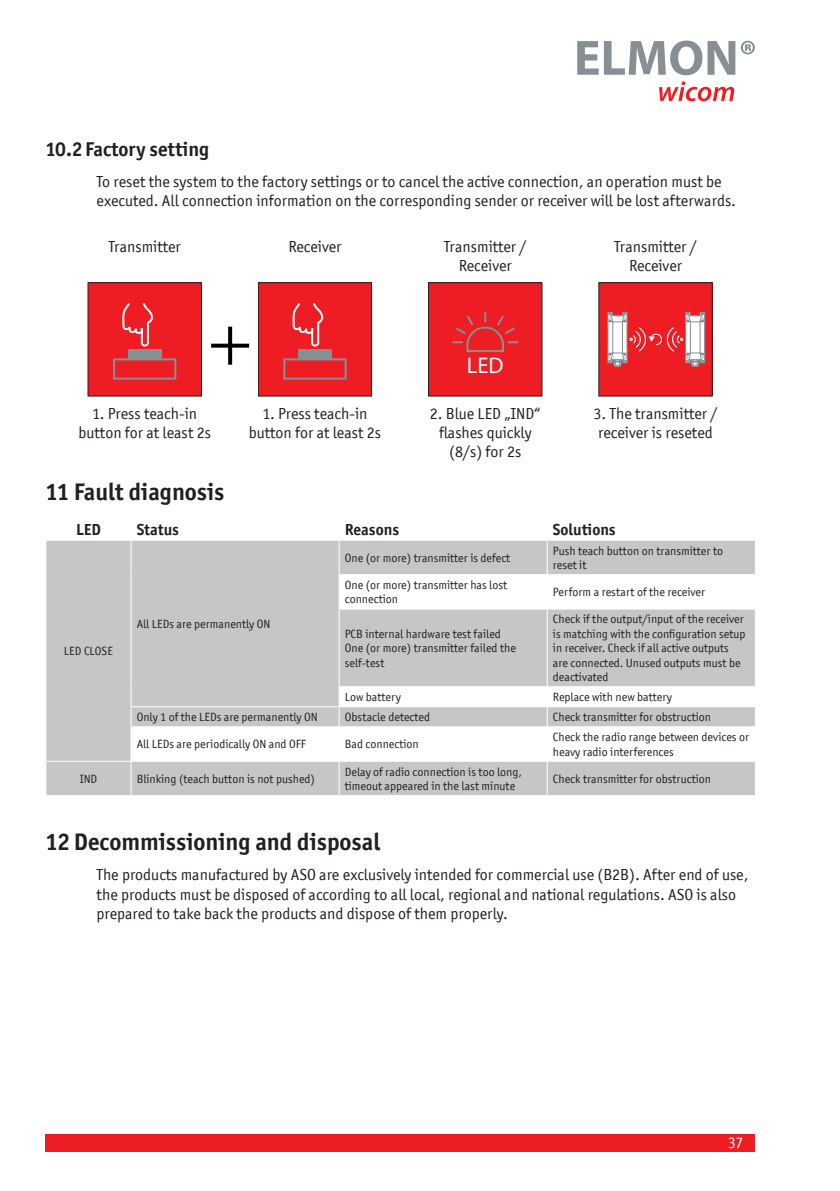
<style>
.page{position:relative;width:840px;height:1191px;background:#fff}
.page>*{position:absolute;margin:0;border:0;box-sizing:border-box;transform-origin:0 0}
.t1{font:700 24px "Officina San ITC";color:#231f20}
.t2{font:22.6px "Myriad Pro";color:#fff}
.t3{font:700 20px "Officina San ITC";color:#231f20}
.t4{font:16px/19.2px "Officina San ITC";color:#231f20;text-align:center}
.t5{font:700 16px "Officina San ITC";color:#231f20}
.t6{font:16px "Officina San ITC";color:#fff}
.t7{font:12px/14.4px "Officina San ITC";color:#231f20}
</style>
<div class="page">
<div style="left:45px;top:1134px;width:709px;height:17px;background:#ee1d23"></div>
<svg style="left:577px;top:41px;width:177px;height:34px"></svg>
<svg style="left:659px;top:81px;width:74px;height:20px"></svg>
<div style="left:598px;top:283px;width:113px;height:113px;background:#ee1d23"></div>
<div style="left:607px;top:312px;width:5px;height:14px;border:1px solid #868f94"></div>
<div style="left:621px;top:312px;width:6px;height:14px;border:1px solid #868f94"></div>
<div style="left:685px;top:312px;width:5px;height:14px;border:1px solid #868f94"></div>
<div style="left:699px;top:312px;width:5px;height:14px;border:1px solid #868f94"></div>
<svg style="left:607px;top:313px;width:98px;height:54px"></svg>
<div style="left:428px;top:283px;width:113px;height:113px;background:#ee1d23"></div>
<svg style="left:452px;top:312px;width:67px;height:40px"></svg>
<div style="left:258px;top:283px;width:113px;height:113px;background:#ee1d23"></div>
<div style="left:283px;top:358px;width:63px;height:21px;border:2px solid #868f94"></div>
<div style="left:298px;top:349px;width:33px;height:10px;background:#868f94"></div>
<svg style="left:292px;top:303px;width:32px;height:44px"></svg>
<div style="left:88px;top:283px;width:113px;height:113px;background:#ee1d23"></div>
<div style="left:113px;top:358px;width:63px;height:21px;border:2px solid #868f94"></div>
<div style="left:128px;top:349px;width:33px;height:10px;background:#868f94"></div>
<svg style="left:122px;top:303px;width:31px;height:44px"></svg>
<svg style="left:46px;top:541px;width:708px;height:254px;fill:#c7c6c6"></svg>
<hr style="left:130px;top:541px;width:1px;height:33px;background:#fff">
<hr style="left:338px;top:541px;width:1px;height:33px;background:#fff">
<hr style="left:546px;top:541px;width:1px;height:33px;background:#fff">
<hr style="left:130px;top:574px;width:1px;height:35px;background:#fff">
<hr style="left:338px;top:574px;width:209px;height:1px;background:#fff">
<hr style="left:338px;top:575px;width:1px;height:33px;background:#fff">
<hr style="left:547px;top:574px;width:208px;height:1px;background:#fff">
<hr style="left:546px;top:575px;width:1px;height:33px;background:#fff">
<hr style="left:130px;top:609px;width:1px;height:77px;background:#fff">
<hr style="left:338px;top:608px;width:209px;height:1px;background:#fff">
<hr style="left:338px;top:609px;width:1px;height:77px;background:#fff">
<hr style="left:547px;top:608px;width:208px;height:1px;background:#fff">
<hr style="left:546px;top:609px;width:1px;height:77px;background:#fff">
<hr style="left:338px;top:686px;width:209px;height:1px;background:#fff">
<hr style="left:547px;top:686px;width:208px;height:1px;background:#fff">
<hr style="left:130px;top:706px;width:209px;height:1px;background:#fff">
<svg style="left:130px;top:686px;width:1px;height:40px"></svg>
<hr style="left:339px;top:706px;width:208px;height:1px;background:#fff">
<svg style="left:338px;top:687px;width:1px;height:39px"></svg>
<hr style="left:547px;top:706px;width:208px;height:1px;background:#fff">
<svg style="left:546px;top:687px;width:1px;height:39px"></svg>
<svg style="left:754px;top:707px;width:1px;height:19px"></svg>
<hr style="left:130px;top:726px;width:209px;height:1px;background:#fff">
<hr style="left:130px;top:727px;width:1px;height:33px;background:#fff">
<hr style="left:339px;top:726px;width:208px;height:1px;background:#fff">
<hr style="left:338px;top:727px;width:1px;height:33px;background:#fff">
<hr style="left:547px;top:726px;width:208px;height:1px;background:#fff">
<hr style="left:546px;top:727px;width:1px;height:33px;background:#fff">
<hr style="left:45px;top:760px;width:86px;height:1px;background:#fff">
<hr style="left:131px;top:760px;width:208px;height:1px;background:#fff">
<hr style="left:130px;top:761px;width:1px;height:34px;background:#fff">
<hr style="left:339px;top:760px;width:208px;height:1px;background:#fff">
<hr style="left:338px;top:761px;width:1px;height:34px;background:#fff">
<hr style="left:547px;top:760px;width:208px;height:1px;background:#fff">
<hr style="left:546px;top:761px;width:1px;height:34px;background:#fff">
<svg style="left:211px;top:344px;width:38px;height:4px"></svg>
<svg style="left:228px;top:327px;width:4px;height:38px"></svg>
<h3 class="t3" style="left:45px;top:137px;width:165px">10.2Factory setting</h3>
<h3 class="t4" style="left:96px;top:172px;width:638px;text-align:left">To reset the system to the factory settings or to cancel the active connection, an operation must be executed. All connection information on the corresponding sender or receiver will be lost afterwards.</h3>
<h3 class="t4" style="left:108px;top:237px;width:74px">Transmitter</h3>
<h3 class="t4" style="left:288px;top:237px;width:55px">Receiver</h3>
<h3 class="t4" style="left:78px;top:404px;width:134px">1. Press teach-in button for at least 2s</h3>
<h3 class="t4" style="left:249px;top:404px;width:134px">1. Press teach-in button for at least 2s</h3>
<h3 class="t4" style="left:443px;top:237px;width:84px">Transmitter /<br>Receiver</h3>
<h2 class="t2" style="left:466px;top:352px;width:38px">LED</h2>
<h3 class="t4" style="left:429px;top:404px;width:112px">2. Blue LED „IND“ flashes quickly (8/s) for 2s</h3>
<h3 class="t4" style="left:613px;top:237px;width:84px">Transmitter /<br>Receiver</h3>
<h3 class="t4" style="left:593px;top:404px;width:125px;text-align:left">3. The transmitter / receiver is reseted</h3>
<h1 class="t1" style="left:45px;top:477px;width:180px">11 Fault diagnosis</h1>
<h3 class="t5" style="left:76px;top:519px;width:26px">LED</h3>
<h3 class="t5" style="left:137px;top:519px;width:44px">Status</h3>
<h3 class="t5" style="left:344px;top:519px;width:56px">Reasons</h3>
<h3 class="t5" style="left:552px;top:519px;width:64px">Solutions</h3>
<p class="t7" style="left:64px;top:644px;width:50px">LED CLOSE</p>
<p class="t7" style="left:137px;top:616px;width:135px">All LEDs are permanently ON</p>
<p class="t7" style="left:344px;top:550px;width:167px">One (or more) transmitter is defect</p>
<p class="t7" style="left:552px;top:543px;width:171px">Push teach button on transmitter to reset it</p>
<p class="t7" style="left:344px;top:577px;width:164px">One (or more) transmitter has lost connection</p>
<p class="t7" style="left:552px;top:585px;width:154px">Perform a restart of the receiver</p>
<p class="t7" style="left:344px;top:626px;width:173px">PC B internal hardware test failed<br>One (or more) transmitter failed the self-test</p>
<p class="t7" style="left:552px;top:612px;width:194px">Check if the output/input of the receiver is matching with the configuration setup in receiver. Check if all active outputs are connected. Unused outputs must be deactivated</p>
<p class="t7" style="left:344px;top:690px;width:57px">Low battery</p>
<p class="t7" style="left:552px;top:690px;width:120px">Replace with new battery</p>
<p class="t7" style="left:137px;top:710px;width:182px">Only 1 of the LEDs are permanently ON</p>
<p class="t7" style="left:344px;top:710px;width:87px">Obstacle detected</p>
<p class="t7" style="left:552px;top:710px;width:159px">Check transmitter for obstruction</p>
<p class="t7" style="left:137px;top:737px;width:171px">All LEDs are periodically ON and OFF</p>
<p class="t7" style="left:344px;top:737px;width:75px">Bad connection</p>
<p class="t7" style="left:552px;top:730px;width:197px">Check the radio range between devices or heavy radio interferences</p>
<p class="t7" style="left:80px;top:771px;width:19px">IND</p>
<p class="t7" style="left:137px;top:771px;width:180px">Blinking (teach button is not pushed)</p>
<p class="t7" style="left:344px;top:764px;width:179px">Delay of radio connection is too long, timeout appeared in the last minute</p>
<p class="t7" style="left:552px;top:771px;width:159px">Check transmitter for obstruction</p>
<h1 class="t1" style="left:45px;top:827px;width:336px">12 Decommissioning and disposal</h1>
<p class="t4" style="left:96px;top:865px;width:653px;text-align:left">The products manufactured by ASO are exclusively intended for commercial use (B2B). After end of use, the products must be disposed of according to all local, regional and national regulations. ASO is also prepared to take back the products and dispose of them properly.</p>
<h3 class="t6" style="left:727px;top:1133px;width:17px">37</h3>
</div>
